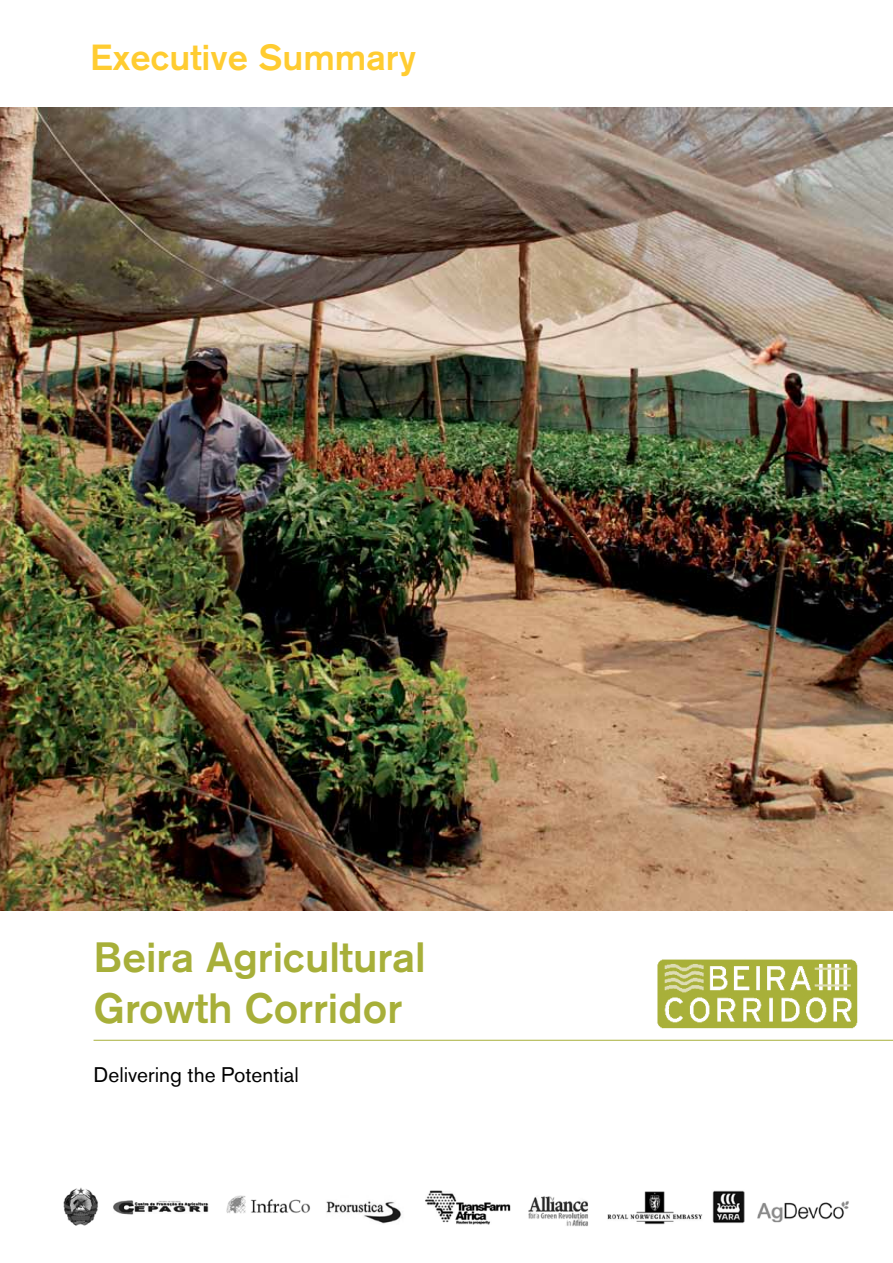
<style>
.page{position:relative;width:893px;height:1263px;background:#fff}
.page>*{position:absolute;margin:0;border:0;box-sizing:border-box;transform-origin:0 0}
.t1{font:500 42px/50.4px "Akzidenz Grotesk Pro";color:#a7af39}
.t2{font:500 36px "Akzidenz Grotesk Pro";color:#ffcc31}
.t3{font:21px "Akzidenz Grotesk Pro";color:#000}
</style>
<div class="page">
<img style="left:63px;top:1187px;width:786px;height:40px">
<img style="left:0;top:108px;width:893px;height:802px">
<img style="left:657px;top:959px;width:201px;height:70px">
<hr style="left:94px;top:1040px;width:799px;height:1px;background:#a7af39">
<p class="t2" style="left:90px;top:34px;width:327px">Executive Summary</p>
<p class="t1" style="left:94px;top:932px;width:334px">Beira Agricultural<br>Growth Corridor</p>
<p class="t3" style="left:94px;top:1061px;width:207px">Delivering the Potential</p>
</div>
